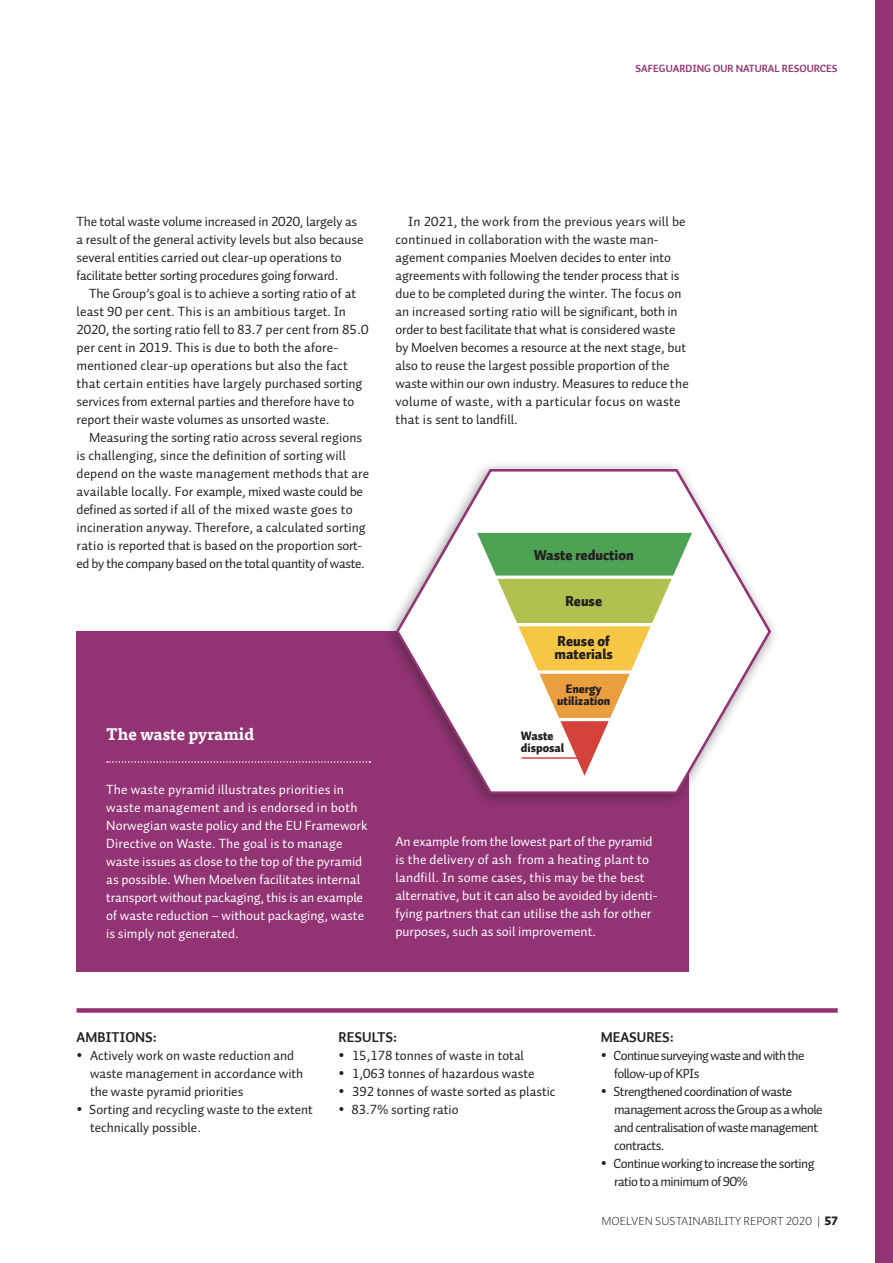
<style>
.page{position:relative;width:893px;height:1263px;background:#fff}
.page>*{position:absolute;margin:0;border:0;box-sizing:border-box;transform-origin:0 0}
.Faktaboks_heading{font:700 16.5px "Tisa OT";color:#fff}
.Mellomtittel{font:14.25px "Auto 1 Black LF";color:#231f20}
.Brødtekst{font:14.25px "Auto 1 Bold LF";color:#231f20}
.Ambisjoner__resultat{font:14.25px "Auto 1 Bold LF";color:#231f20}
.Brødtekst-2{font:13.5px/18px "Auto 1 TF Regular";color:#231f20}
.Brødtekst-3{font:13.5px/18px "Auto 1 TF Regular";color:#fff}
.Brødtekst-4{font:13.5px/18px "Auto 1 TF Regular";letter-spacing:-.04em;color:#231f20}
.Brødtekst-5{font:13.5px/18px "Auto 1 TF Regular";letter-spacing:-.045em;color:#231f20}
.t1{font:12px "Auto 1 LF Light";color:#231f20}
.Mellomtittel-2{font:12px "Auto 1 Black LF";color:#231f20}
.t2{font:10.5px "Auto 1 Bold LF";color:#923374}
.s1{font-family:"Auto 1 Black LF"}
</style>
<div class="page">
<div style="left:77px;top:631px;width:612px;height:341px;background:#923374"></div>
<div style="left:876px;top:0;width:17px;height:1263px;background:#923374"></div>
<div style="left:77px;top:1008px;width:761px;height:5px;background:#923374"></div>
<div style="left:382px;top:460px;width:397px;height:348px;background:#231f20;opacity:.5"></div>
<svg style="left:394px;top:467px;width:379px;height:328px"></svg>
<svg style="left:107px;top:761px;width:263px;height:2px"></svg>
<svg style="left:477px;top:533px;width:215px;height:243px;background:#d5d7aa"></svg>
<hr style="left:522px;top:757px;width:60px;height:2px;background:#d4433a">
<p class="t2" style="left:636px;top:61px;width:204px">SAFEGUARDING OUR NATURAL RESOURCES</p>
<p class="Brødtekst-2" style="left:77px;top:212px;width:288px">The total waste volume increased in 2020, largely as a result of the general activity levels but also because several entities carried out clear-up operations to facilitate better sorting procedures going forward.</p>
<p class="Brødtekst-2" style="left:77px;top:284px;width:294px;text-indent:13px">The Group’s goal is to achieve a sorting ratio of at least 90 per cent. This is an ambitious target. In 2020, the sorting ratio fell to 83.7 per cent from 85.0 per cent in 2019. This is due to both the afore&shy;mentioned clear-up operations but also the fact that certain entities have largely purchased sorting services from external parties and therefore have to report their waste volumes as unsorted waste.</p>
<p class="Brødtekst-2" style="left:77px;top:428px;width:294px;text-indent:13px">Measuring the sorting ratio across several regions is challenging, since the definition of sorting will depend on the waste management methods that are available locally. For example, mixed waste could be defined as sorted if all of the mixed waste goes to incineration anyway. Therefore, a calculated sorting ratio is reported that is based on the proportion sort&shy;ed by the company based on the total quantity of waste.</p>
<p class="Faktaboks_heading" style="left:106px;top:724px;width:150px">The waste pyramid</p>
<p class="Brødtekst-3" style="left:106px;top:780px;width:263px">The waste pyramid illustrates priorities in waste management and is endorsed in both Norwegian waste policy and the EU Framework Directive on Waste. The goal is to manage waste issues as close to the top of the pyramid as possible. When Moelven facilitates internal transport without packaging, this is an example of waste reduction – without packaging, waste is simply not generated.</p>
<p class="Brødtekst-2" style="left:395px;top:212px;width:295px;text-indent:13px">In 2021, the work from the previous years will be continued in collaboration with the waste man&shy;agement companies Moelven decides to enter into agreements with following the tender process that is due to be completed during the winter. The focus on an increased sorting ratio will be significant, both in order to best facilitate that what is considered waste by Moelven becomes a resource at the next stage, but also to reuse the largest possible proportion of the waste within our own industry. Measures to reduce the volume of waste, with a particular focus on waste that is sent to landfill.</p>
<p class="Mellomtittel" style="left:534px;top:545px;width:102px">Waste reduction</p>
<p class="Mellomtittel" style="left:565px;top:591px;width:38px">Reuse</p>
<p class="Mellomtittel" style="left:558px;top:631px;width:54px">Reuse of</p>
<p class="Mellomtittel" style="left:555px;top:645px;width:60px">materials</p>
<p class="Mellomtittel-2" style="left:566px;top:680px;width:37px">Energy</p>
<p class="Mellomtittel-2" style="left:557px;top:692px;width:55px">utilization</p>
<p class="Mellomtittel-2" style="left:521px;top:728px;width:34px">Waste</p>
<p class="Mellomtittel-2" style="left:521px;top:740px;width:45px">disposal</p>
<p class="Brødtekst-3" style="left:395px;top:833px;width:264px">An example from the lowest part of the pyramid is the delivery of ash from a heating plant to landfill. In some cases, this may be the best alternative, but it can also be avoided by identi&shy;fying partners that can utilise the ash for other purposes, such as soil improvement.</p>
<p class="Ambisjoner__resultat" style="left:77px;top:1028px;width:82px">AMBITIONS:</p>
<p class="Brødtekst-2" style="left:90px;top:1046px;width:215px">Actively work on waste reduction and waste management in accordance with the waste pyramid priorities</p>
<p class="Brødtekst-2" style="left:89px;top:1100px;width:225px">Sorting and recycling waste to the extent technically possible.</p>
<p class="Brødtekst" style="left:339px;top:1028px;width:60px">RESULTS:</p>
<p class="Brødtekst-2" style="left:352px;top:1046px;width:173px">15,178 tonnes of waste in total</p>
<p class="Brødtekst-2" style="left:352px;top:1064px;width:184px">1,063 tonnes of hazardous waste</p>
<p class="Brødtekst-2" style="left:352px;top:1082px;width:205px">392 tonnes of waste sorted as plastic</p>
<p class="Brødtekst-2" style="left:351px;top:1100px;width:109px">83.7% sorting ratio</p>
<p class="Brødtekst" style="left:601px;top:1028px;width:75px">MEASURES:</p>
<p class="Brødtekst-5" style="left:613px;top:1046px;width:193px">Continue surveying waste and with the follow-up of KPIs</p>
<p class="Brødtekst-4" style="left:613px;top:1082px;width:211px">Strengthened coordination of waste management across the Group as a whole and centralisation of waste management contracts.</p>
<p class="Brødtekst-4" style="left:613px;top:1154px;width:202px">Continue working to increase the sorting ratio to a minimum of 90%</p>
<p class="t1" style="left:602px;top:1213px;width:238px">MOELVEN SUSTAINABILITY REPORT 2020 | <span class="s1">57</span></p>
</div>
